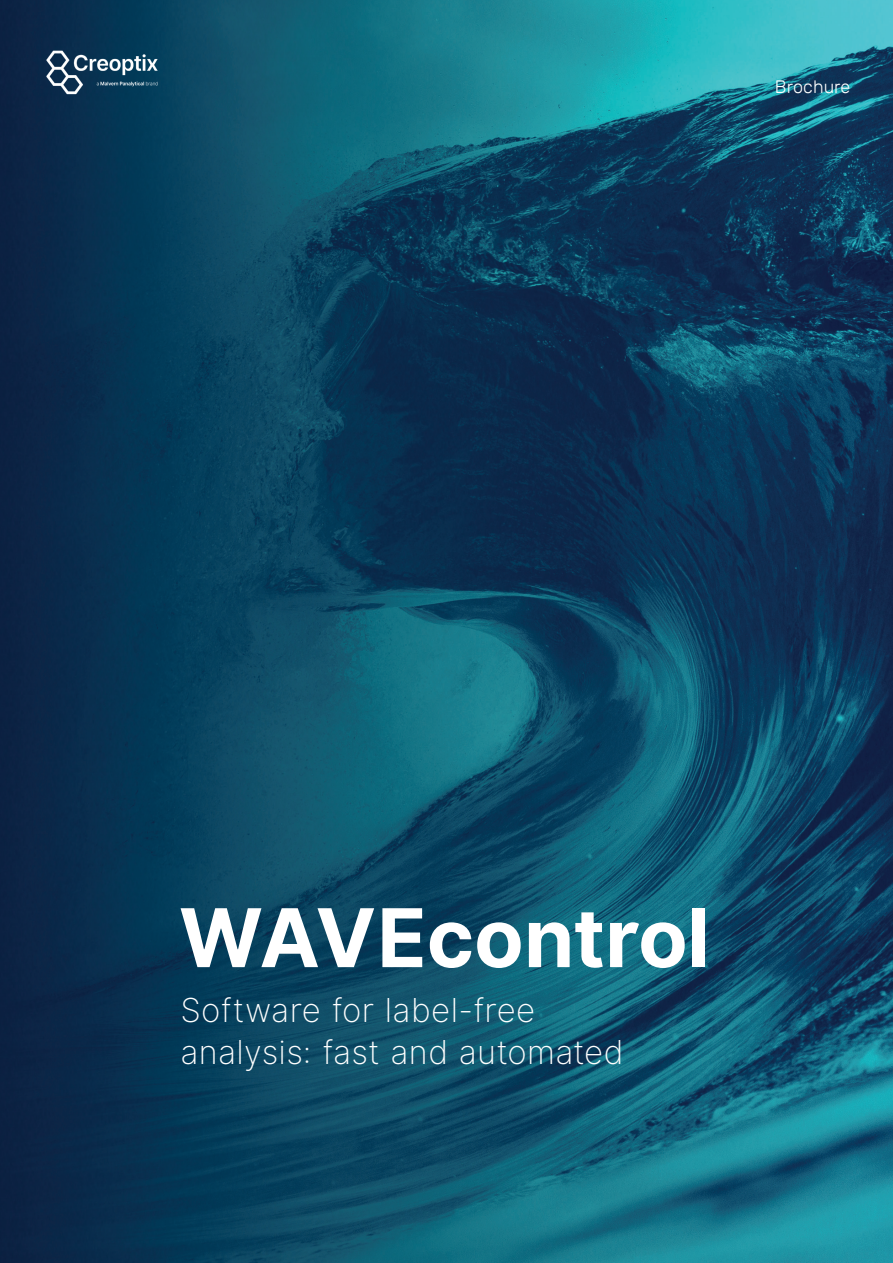
<style>
.page{position:relative;width:893px;height:1263px;background:#fff}
.page>*{position:absolute;margin:0;border:0;box-sizing:border-box;transform-origin:0 0}
.t1{font:700 81px "Inter";color:#fff}
.t2{font:33px/42px "Inter Extra Light BETA";letter-spacing:.01em;color:#fff}
.t3{font:300 18px "Rubik";letter-spacing:.005em;color:#fff}
</style>
<div class="page">
<img style="left:0;top:0;width:893px;height:1263px">
<img style="left:43px;top:45px;width:119px;height:56px">
<p class="t3" style="left:775px;top:77px;width:77px">Brochure</p>
<h1 class="t1" style="left:179px;top:878px;width:532px">WAVEcontrol</h1>
<p class="t2" style="left:180px;top:989px;width:445px">Software for label-free analysis: fast and automated</p>
</div>
